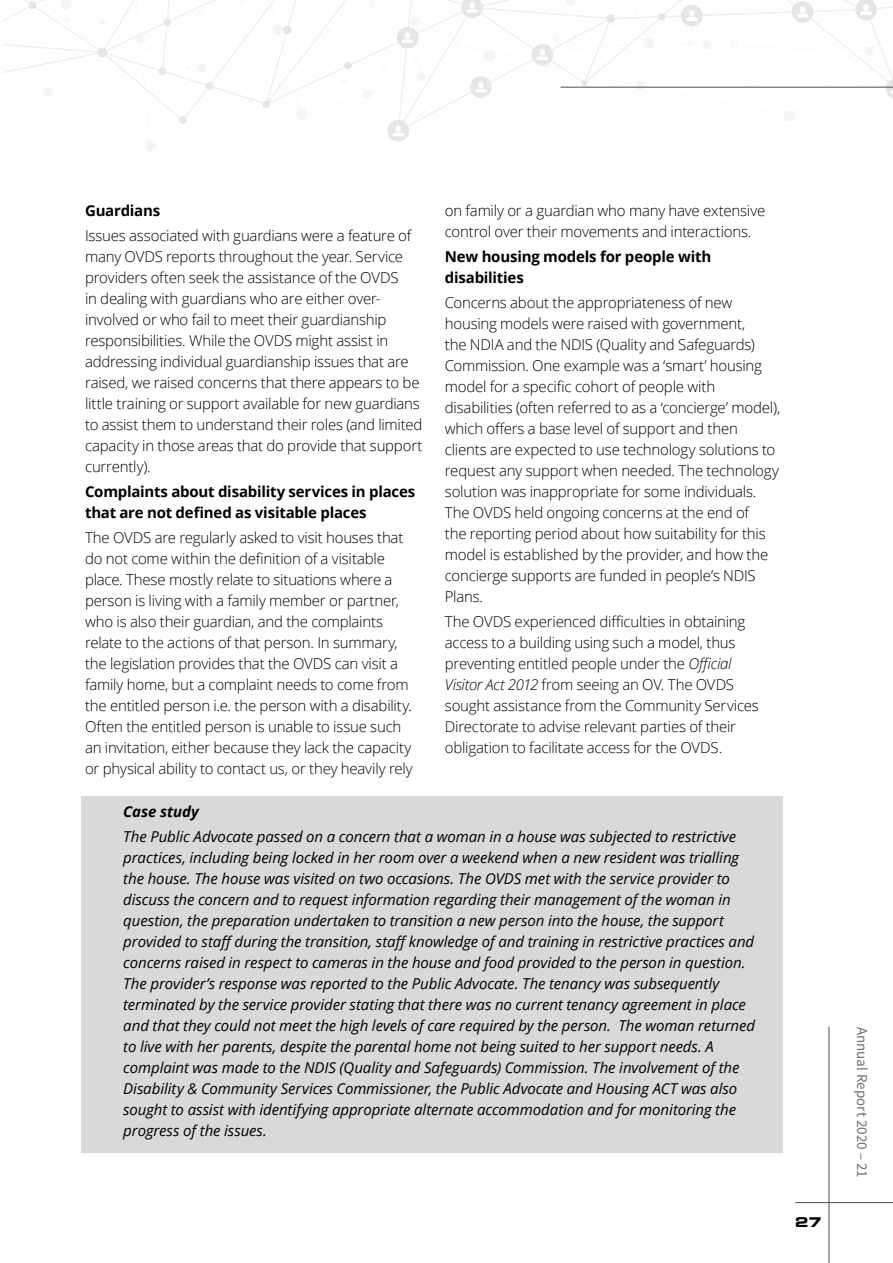
<style>
.page{position:relative;width:893px;height:1263px;background:#fff}
.page>*{position:absolute;margin:0;border:0;box-sizing:border-box;transform-origin:0 0}
.t1{font:300 15px/21px "Open Sans";letter-spacing:-.015em;color:#000}
.t2{font:italic 15px/21px "Open Sans";letter-spacing:-.005em;color:#000}
.t3{font:700 15px/21px "Open Sans";letter-spacing:-.015em;color:#000}
.t4{font:15px "Source Sans Pro";color:#6f7073}
.t5{font:italic 700 15px "Open Sans";letter-spacing:-.005em;color:#000}
.t6{font:13.5px "Eurostile LT Std Bold Ex 2";color:#000}
.s1{font-style:italic}
</style>
<div class="page">
<svg style="left:886px;top:78px;width:7px;height:21px"></svg>
<svg style="left:3px;top:0;width:874px;height:142px"></svg>
<div style="left:81px;top:797px;width:701px;height:36px;background:#d9d9d9"></div>
<div style="left:81px;top:822px;width:701px;height:330px;background:#d9d9d9"></div>
<hr style="left:829px;top:1027px;width:1px;height:236px;background:#4f4f51">
<hr style="left:795px;top:1202px;width:98px;height:1px;background:#4f4f51">
<hr style="left:561px;top:87px;width:332px;height:1px;background:#4f4f51">
<p class="t3" style="left:85px;top:199px;width:77px">Guardians</p>
<p class="t1" style="left:85px;top:224px;width:339px">Issues associated with guardians were a feature of many OVDS reports throughout the year. Service providers often seek the assistance of the OVDS<br>in dealing with guardians who are either over&shy;involved or who fail to meet their guardianship responsibilities. While the OVDS might assist in addressing individual guardianship issues that are raised, we raised concerns that there appears to be little training or support available for new guardians to assist them to understand their roles (and limited capacity in those areas that do provide that support currently).</p>
<p class="t3" style="left:85px;top:481px;width:332px">Complaints about disability services in places that are not defined as visitable places</p>
<p class="t1" style="left:85px;top:527px;width:329px">The OVDS are regularly asked to visit houses that do not come within the definition of a visitable place. These mostly relate to situations where a person is living with a family member or partner, who is also their guardian, and the complaints relate to the actions of that person. In summary, the legislation provides that the OVDS can visit a family home, but a complaint needs to come from the entitled person i.e. the person with a disability.<br>Often the entitled person is unable to issue such an invitation, either because they lack the capacity or physical ability to contact us, or they heavily rely</p>
<p class="t1" style="left:445px;top:199px;width:322px">on family or a guardian who many have extensive control over their movements and interactions.</p>
<p class="t3" style="left:445px;top:245px;width:268px">New housing models for people with disabilities</p>
<p class="t1" style="left:445px;top:292px;width:337px">Concerns about the appropriateness of new housing models were raised with government,<br>the NDIA and the NDIS (Quality and Safeguards)<br>Commission. One example was a ‘smart’ housing model for a specific cohort of people with disabilities (often referred to as a ‘concierge’ model), which offers a base level of support and then clients are expected to use technology solutions to request any support when needed. The technology solution was inappropriate for some individuals.<br>The OVDS held ongoing concerns at the end of<br>the reporting period about how suitability for this model is established by the provider, and how the concierge supports are funded in people’s NDIS Plans.</p>
<p class="t1" style="left:445px;top:611px;width:315px">The OVDS experienced difficulties in obtaining access to a building using such a model, thus preventing entitled people under the <span class="s1">Official Visitor Act 2012</span> from seeing an OV. The OVDS sought assistance from the Community Services Directorate to advise relevant parties of their obligation to facilitate access for the OVDS.</p>
<p class="t5" style="left:123px;top:801px;width:77px">Case study</p>
<p class="t2" style="left:123px;top:825px;width:633px">The Public Advocate passed on a concern that a woman in a house was subjected to restrictive practices, including being locked in her room over a weekend when a new resident was trialling the house. The house was visited on two occasions. The OVDS met with the service provider to discuss the concern and to request information regarding their management of the woman in question, the preparation undertaken to transition a new person into the house, the support provided to staff during the transition, staff knowledge of and training in restrictive practices and concerns raised in respect to cameras in the house and food provided to the person in question.<br>The provider’s response was reported to the Public Advocate. The tenancy was subsequently terminated by the service provider stating that there was no current tenancy agreement in place and that they could not meet the high levels of care required by the person. The woman returned to live with her parents, despite the parental home not being suited to her support needs. A complaint was made to the NDIS (Quality and Safeguards) Commission. The involvement of the Disability &amp; Community Services Commissioner, the Public Advocate and Housing ACT was also sought to assist with identifying appropriate alternate accommodation and for monitoring the progress of the issues.</p>
<p class="t6" style="left:795px;top:1213px;width:28px">27</p>
<p class="t4" style="left:871px;top:1027px;width:152px;rotate:90deg">Annual Report 2020 – 21</p>
</div>
